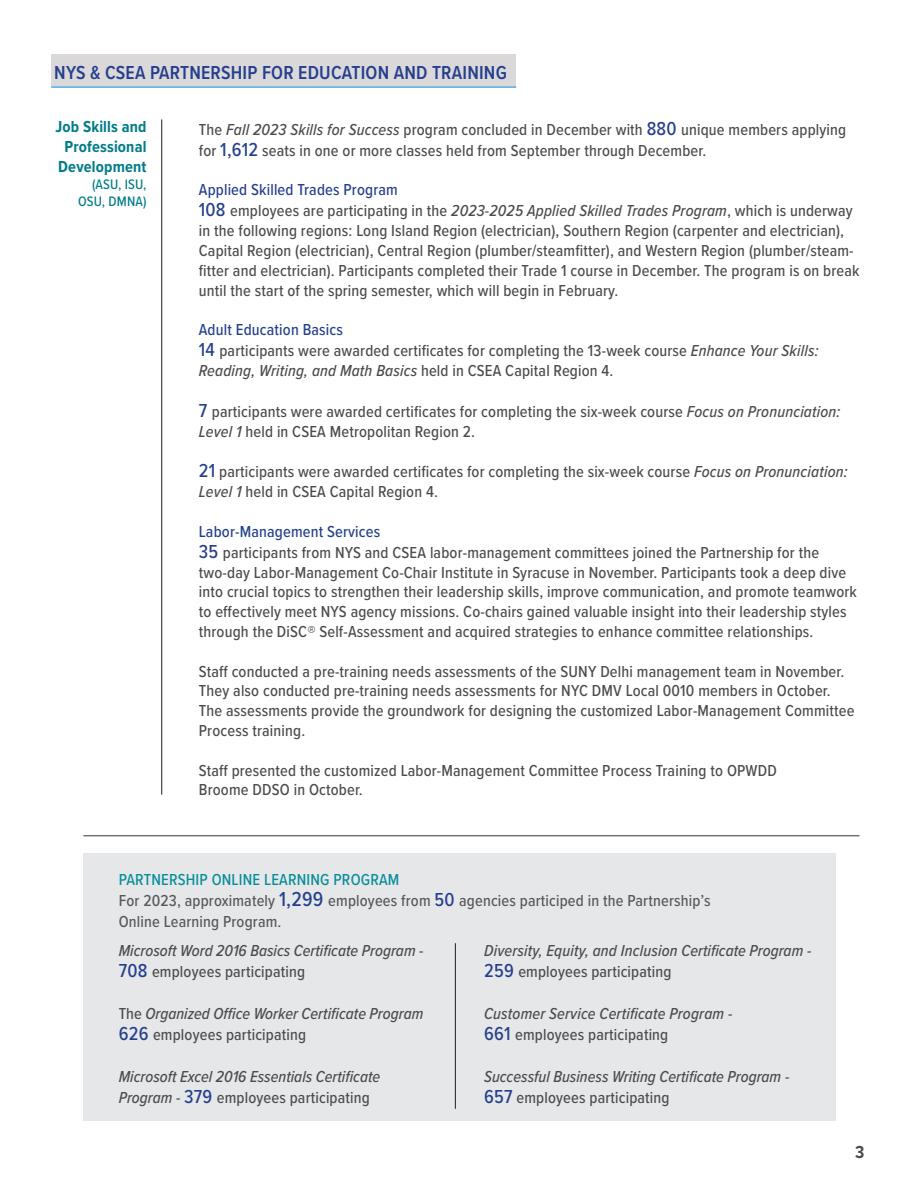
<style>
.page{position:relative;width:918px;height:1188px;background:#fff}
.page>*{position:absolute;margin:0;border:0;box-sizing:border-box;transform-origin:0 0}
.t1{font:600 19.5px "Proxima Nova Cond";letter-spacing:.01em;color:#253f8e}
.t2{font:700 18px "Proxima Nova Cond";color:#4b4c4d}
.t3{font:500 16.5px/19.8px "Proxima Nova Cond";letter-spacing:.01em;color:#4b4c4d}
.t4{font:italic 500 16.5px/21px "Proxima Nova Cond";color:#4b4c4d}
.t5{font:500 16.5px/21px "Proxima Nova Cond";letter-spacing:.01em;color:#57585a}
.t6{font:500 16.5px "Proxima Nova Cond";letter-spacing:.01em;color:#253f8e}
.t7{font:700 16.5px/19.8px "Proxima Nova Cond";letter-spacing:.01em;color:#007c89;text-align:center}
.t8{font:500 16.5px "Proxima Nova Cond";letter-spacing:.01em;color:#078e9b}
.t9{font:500 14.25px/17.1px "Proxima Nova Cond";letter-spacing:.01em;color:#007c89;text-align:right}
.s1{font-style:italic}
.s2{font-size:19.5px;color:#253f8e}
.s3{font-size:21px;color:#253f8e}
.s4{font-style:normal}
.s5{font-style:normal;font-size:19.5px;color:#253f8e}
</style>
<div class="page">
<div style="left:83px;top:853px;width:753px;height:267px;background:#e6e7e9"></div>
<div style="left:51px;top:54px;width:465px;height:32px;background:#dad8d9"></div>
<hr style="left:161px;top:119px;width:1px;height:676px;background:#231f20">
<hr style="left:51px;top:86px;width:465px;height:2px;background:#53b0e3">
<hr style="left:83px;top:835px;width:777px;height:1px;background:#4b4c4d">
<hr style="left:455px;top:943px;width:1px;height:166px;background:#231f20">
<h3 class="t1" style="left:54px;top:58px;width:454px">NYS &amp; CSEA PARTNERSHIP FOR EDUCATION AND TRAINING</h3>
<h4 class="t7" style="left:56px;top:117px;width:92px">Job Skills and<br>Professional<br>Development</h4>
<h4 class="t9" style="left:78px;top:175px;width:70px">(ASU, ISU,<br>OSU, DMNA)</h4>
<p class="t3" style="left:199px;top:118px;width:649px;line-height:21px">The <span class="s1">Fall 2023 Skills for Success</span> program concluded in December with <span class="s2">880</span> unique members applying for <span class="s2">1,612</span> seats in one or more classes held from September through December.</p>
<p class="t6" style="left:199px;top:178px;width:200px">Applied Skilled Trades Program</p>
<p class="t3" style="left:199px;top:200px;width:662px"><span class="s2">108</span> employees are participating in the <span class="s1">2023-2025 Applied Skilled Trades Program</span>, which is underway in the following regions: Long Island Region (electrician), Southern Region (carpenter and electrician), Capital Region (electrician), Central Region (plumber/steamfitter), and Western Region (plumber/steam&shy;fitter and electrician). Participants completed their Trade 1 course in December. The program is on break until the start of the spring semester, which will begin in February.</p>
<p class="t6" style="left:199px;top:318px;width:146px">Adult Education Basics</p>
<p class="t3" style="left:199px;top:340px;width:621px"><span class="s2">14</span> participants were awarded certificates for completing the 13-week course <span class="s1">Enhance Your Skills:<br>Reading, Writing, and Math Basics</span> held in CSEA Capital Region 4.</p>
<p class="t3" style="left:199px;top:401px;width:643px"><span class="s2">7</span> participants were awarded certificates for completing the six-week course <span class="s1">Focus on Pronunciation:<br>Level 1</span> held in CSEA Metropolitan Region 2.</p>
<p class="t3" style="left:199px;top:461px;width:650px"><span class="s2">21</span> participants were awarded certificates for completing the six-week course <span class="s1">Focus on Pronunciation:<br>Level 1</span> held in CSEA Capital Region 4.</p>
<p class="t6" style="left:199px;top:519px;width:183px">Labor-Management Services</p>
<p class="t3" style="left:199px;top:542px;width:660px"><span class="s2">35</span> participants from NYS and CSEA labor-management committees joined the Partnership for the two-day Labor-Management Co-Chair Institute in Syracuse in November. Participants took a deep dive into crucial topics to strengthen their leadership skills, improve communication, and promote teamwork to effectively meet NYS agency missions. Co-chairs gained valuable insight into their leadership styles through the DiSC® Self-Assessment and acquired strategies to enhance committee relationships.</p>
<p class="t3" style="left:199px;top:661px;width:657px">Staff conducted a pre-training needs assessments of the SUNY Delhi management team in November.<br>They also conducted pre-training needs assessments for NYC DMV Local 0010 members in October.<br>The assessments provide the groundwork for designing the customized Labor-Management Committee Process training.</p>
<p class="t3" style="left:199px;top:760px;width:579px">Staff presented the customized Labor-Management Committee Process Training to OPWDD<br>Broome DDSO in October.</p>
<p class="t8" style="left:119px;top:867px;width:282px">PARTNERSHIP ONLINE LEARNING PROGRAM</p>
<p class="t5" style="left:119px;top:889px;width:593px">For 2023, approximately <span class="s3">1,299</span> employees from <span class="s2">50</span> agencies participed in the Partnership’s<br>Online Learning Program.</p>
<p class="t4" style="left:119px;top:940px;width:306px">Microsoft Word 2016 Basics Certificate Program <span class="s4">-<br></span><span class="s5">708</span> <span class="s4">employees participating</span></p>
<p class="t4" style="left:119px;top:1003px;width:306px"><span class="s4">The</span> Organized Office Worker Certificate Program<br><span class="s5">626</span> <span class="s4">employees participating</span></p>
<p class="t4" style="left:119px;top:1066px;width:263px">Microsoft Excel 2016 Essentials Certificate<br>Program - <span class="s5">379</span> <span class="s4">employees participating</span></p>
<p class="t4" style="left:484px;top:940px;width:329px">Diversity, Equity, and Inclusion Certificate Program -<br><span class="s5">259</span> <span class="s4">employees participating</span></p>
<p class="t4" style="left:484px;top:1003px;width:250px">Customer Service Certificate Program -<br><span class="s5">661</span> <span class="s4">employees participating</span></p>
<p class="t4" style="left:484px;top:1066px;width:307px">Successful Business Writing Certificate Program <span class="s4">-<br></span><span class="s5">657</span> <span class="s4">employees participating</span></p>
<p class="t2" style="left:855px;top:1139px;width:11px">3</p>
</div>
